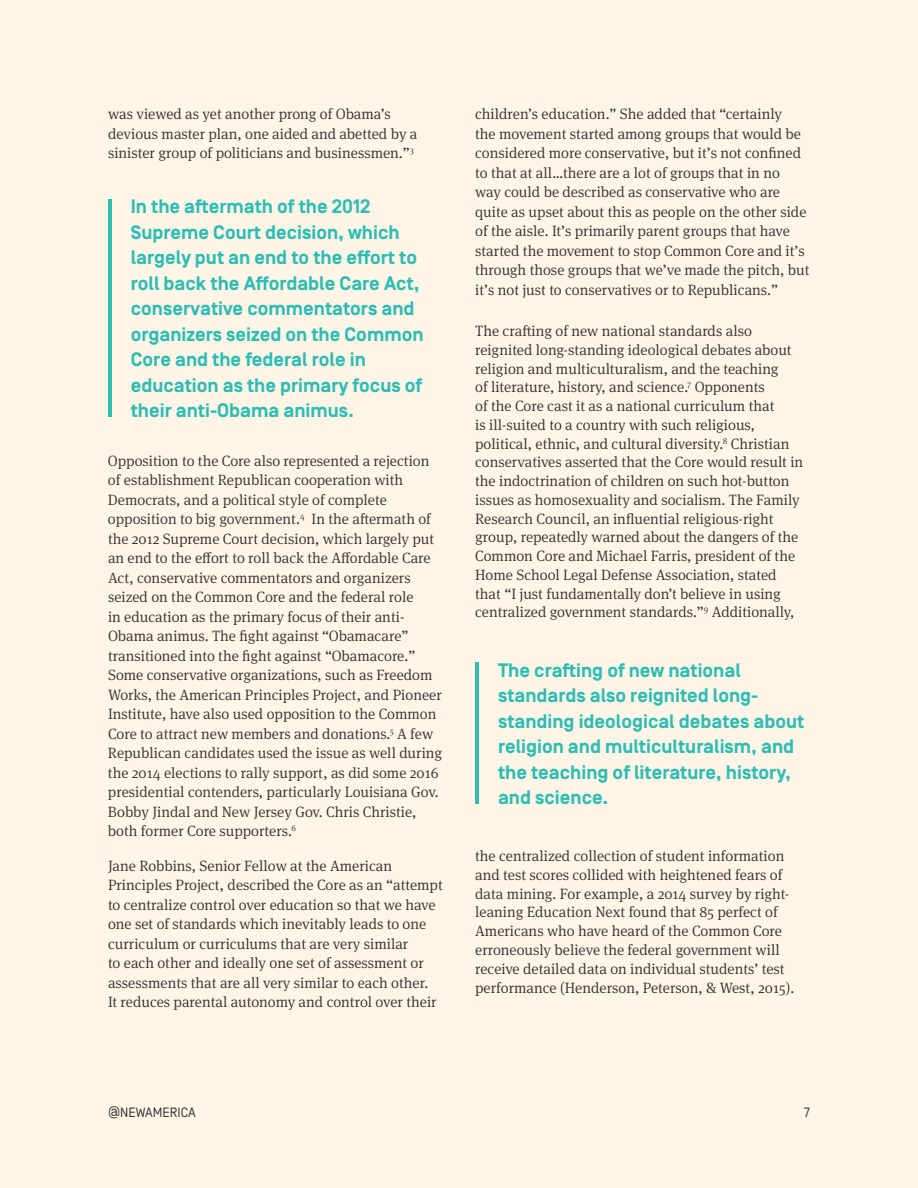
<style>
.page{position:relative;width:918px;height:1188px;background:#fff5e6}
.page>*{position:absolute;margin:0;border:0;box-sizing:border-box;transform-origin:0 0}
.t1{font:700 19.5px/25.5px "Simplon BP";color:#2ebcb4}
.t2{font:300 15px/19.5px "Meta Serif OT";color:#333233}
.t3{font:13.5px "Simplon BP Regular";color:#333233}
</style>
<div class="page">
<hr style="left:475px;top:663px;width:3px;height:141px;background:#2ebcb4">
<hr style="left:108px;top:200px;width:3px;height:217px;background:#2ebcb4">
<p class="t2" style="left:108px;top:105px;width:311px">was viewed as yet another prong of Obama’s devious master plan, one aided and abetted by a sinister group of politicians and businessmen.”<sup>3</sup></p>
<p class="t1" style="left:131px;top:194px;width:294px">In the aftermath of the 2012<br>Supreme Court decision, which largely put an end to the effort to roll back the Affordable Care Act, conservative commentators and organizers seized on the Common<br>Core and the federal role in education as the primary focus of their anti-Obama animus.</p>
<p class="t2" style="left:108px;top:451px;width:336px">Opposition to the Core also represented a rejection of establishment Republican cooperation with Democrats, and a political style of complete opposition to big government.<sup>4</sup> In the aftermath of the 2012 Supreme Court decision, which largely put an end to the effort to roll back the Affordable Care Act, conservative commentators and organizers seized on the Common Core and the federal role<br>in education as the primary focus of their anti-Obama animus. The fight against “Obamacare” transitioned into the fight against “Obamacore.” Some conservative organizations, such as Freedom Works, the American Principles Project, and Pioneer Institute, have also used opposition to the Common Core to attract new members and donations.<sup>5</sup> A few Republican candidates used the issue as well during the 2014 elections to rally support, as did some 2016 presidential contenders, particularly Louisiana Gov.<br>Bobby Jindal and New Jersey Gov. Chris Christie, both former Core supporters.<sup>6</sup></p>
<p class="t2" style="left:108px;top:856px;width:336px">Jane Robbins, Senior Fellow at the American Principles Project, described the Core as an “attempt to centralize control over education so that we have one set of standards which inevitably leads to one curriculum or curriculums that are very similar<br>to each other and ideally one set of assessment or assessments that are all very similar to each other.<br>It reduces parental autonomy and control over their</p>
<p class="t2" style="left:475px;top:105px;width:336px">children’s education.” She added that “certainly<br>the movement started among groups that would be considered more conservative, but it’s not confined to that at all…there are a lot of groups that in no<br>way could be described as conservative who are quite as upset about this as people on the other side of the aisle. It’s primarily parent groups that have started the movement to stop Common Core and it’s through those groups that we’ve made the pitch, but it’s not just to conservatives or to Republicans.”</p>
<p class="t2" style="left:475px;top:322px;width:330px;line-height:18.8px">The crafting of new national standards also reignited long-standing ideological debates about religion and multiculturalism, and the teaching<br>of literature, history, and science.<sup>7</sup> Opponents<br>of the Core cast it as a national curriculum that<br>is ill-suited to a country with such religious, political, ethnic, and cultural diversity.<sup>8</sup> Christian conservatives asserted that the Core would result in the indoctrination of children on such hot-button issues as homosexuality and socialism. The Family Research Council, an influential religious-right group, repeatedly warned about the dangers of the Common Core and Michael Farris, president of the Home School Legal Defense Association, stated that “I just fundamentally don’t believe in using centralized government standards.”<sup>9</sup> Additionally,</p>
<h1 class="t1" style="left:498px;top:658px;width:308px">The crafting of new national standards also reignited long&shy;standing ideological debates about religion and multiculturalism, and the teaching of literature, history, and science.</h1>
<p class="t2" style="left:475px;top:847px;width:321px;line-height:18.8px">the centralized collection of student information and test scores collided with heightened fears of data mining. For example, a 2014 survey by right&shy;leaning Education Next found that 85 perfect of Americans who have heard of the Common Core erroneously believe the federal government will receive detailed data on individual students’ test performance (Henderson, Peterson, &amp; West, 2015).</p>
<p class="t3" style="left:108px;top:1104px;width:89px">@NEWAMERICA</p>
<p class="t3" style="left:804px;top:1104px;width:8px">7</p>
</div>
